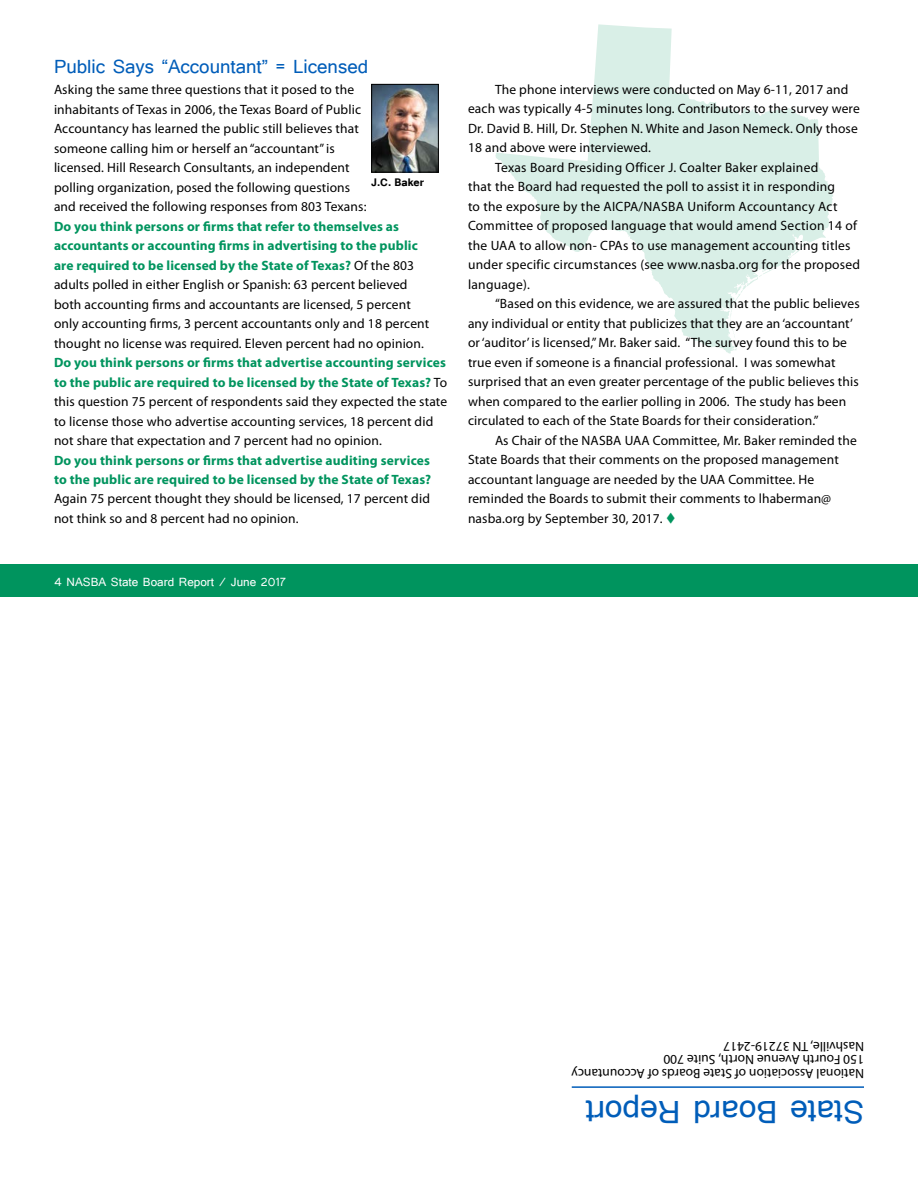
<style>
.page{position:relative;width:918px;height:1188px;background:#fff}
.page>*{position:absolute;margin:0;border:0;box-sizing:border-box;transform-origin:0 0}
.t1{font:40.5px "Tunga";color:#005db9}
.t2{font:24px "Tunga";color:#005db9}
.t3{font:15px "Tunga";color:#fff}
.t4{font:13.5px/19.5px "Myriad Pro";letter-spacing:.01em;color:#000}
.t5{font:700 13.5px/19.5px "Myriad Pro";letter-spacing:.01em;color:#00945e}
.t6{font:700 13.5px "Tunga";color:#000}
.s1{font-weight:700;color:#00945e}
.s2{color:#00945e}
</style>
<div class="page">
<svg style="left:495px;top:24px;width:338px;height:330px"></svg>
<svg style="left:792px;top:248px;width:10px;height:8px"></svg>
<div style="left:0;top:564px;width:918px;height:33px;background:#00945e"></div>
<hr style="left:572px;top:1086px;width:292px;height:2px;background:#005db9">
<img style="left:373px;top:86px;width:64px;height:85px">
<div style="left:371px;top:84px;width:68px;height:89px;border:1px solid #000"></div>
<h2 class="t2" style="left:54px;top:51px;width:316px">Public Says “Accountant” = Licensed</h2>
<p class="t4" style="left:54px;top:80px;width:314px">Asking the same three questions that it posed to the inhabitants of Texas in 2006, the Texas Board of Public Accountancy has learned the public still believes that someone calling him or herself an “accountant” is licensed. Hill Research Consultants, an independent polling organization, posed the following questions and received the following responses from 803 Texans:</p>
<p class="t4" style="left:54px;top:216px;width:377px"><span class="s1">Do you think persons or firms that refer to themselves as accountants or accounting firms in advertising to the public are required to be licensed by the State of Texas?</span> Of the 803 adults polled in either English or Spanish: 63 percent believed both accounting firms and accountants are licensed, 5 percent only accounting firms, 3 percent accountants only and 18 percent thought no license was required. Eleven percent had no opinion.</p>
<p class="t4" style="left:54px;top:353px;width:395px"><span class="s1">Do you think persons or firms that advertise accounting services to the public are required to be licensed by the State of Texas?</span> To this question 75 percent of respondents said they expected the state to license those who advertise accounting services, 18 percent did not share that expectation and 7 percent had no opinion.</p>
<p class="t5" style="left:54px;top:450px;width:379px">Do you think persons or firms that advertise auditing services to the public are required to be licensed by the State of Texas?</p>
<p class="t4" style="left:54px;top:489px;width:377px">Again 75 percent thought they should be licensed, 17 percent did not think so and 8 percent had no opinion.</p>
<p class="t6" style="left:371px;top:174px;width:54px">J.C. Baker</p>
<p class="t3" style="left:54px;top:572px;width:233px">4 NASBA State Board Report / June 2017</p>
<p class="t4" style="left:495px;top:80px;width:355px">The phone interviews were conducted on May 6-11, 2017 and</p>
<p class="t4" style="left:468px;top:99px;width:393px">each was typically 4-5 minutes long. Contributors to the survey were</p>
<p class="t4" style="left:468px;top:118px;width:391px">Dr. David B. Hill, Dr. Stephen N. White and Jason Nemeck. Only those</p>
<p class="t4" style="left:468px;top:138px;width:184px">18 and above were interviewed.</p>
<p class="t4" style="left:495px;top:157px;width:325px">Texas Board Presiding Officer J. Coalter Baker explained</p>
<p class="t4" style="left:468px;top:177px;width:369px">that the Board had requested the poll to assist it in responding</p>
<p class="t4" style="left:468px;top:196px;width:371px">to the exposure by the AICPA/NASBA Uniform Accountancy Act</p>
<p class="t4" style="left:468px;top:216px;width:391px">Committee of proposed language that would amend Section 14 of</p>
<p class="t4" style="left:468px;top:235px;width:384px">the UAA to allow non- CPAs to use management accounting titles</p>
<p class="t4" style="left:468px;top:255px;width:394px">under specific circumstances (see www.nasba.org for the proposed</p>
<p class="t4" style="left:468px;top:274px;width:64px">language).</p>
<p class="t4" style="left:495px;top:294px;width:366px">“Based on this evidence, we are assured that the public believes</p>
<p class="t4" style="left:468px;top:313px;width:386px">any individual or entity that publicizes that they are an ‘accountant’</p>
<p class="t4" style="left:468px;top:333px;width:380px">or ‘auditor’ is licensed,” Mr. Baker said. “The survey found this to be</p>
<p class="t4" style="left:468px;top:352px;width:369px">true even if someone is a financial professional. I was somewhat</p>
<p class="t4" style="left:468px;top:372px;width:392px">surprised that an even greater percentage of the public believes this</p>
<p class="t4" style="left:468px;top:391px;width:380px">when compared to the earlier polling in 2006. The study has been</p>
<p class="t4" style="left:468px;top:411px;width:352px">circulated to each of the State Boards for their consideration.”</p>
<p class="t4" style="left:495px;top:430px;width:363px">As Chair of the NASBA UAA Committee, Mr. Baker reminded the</p>
<p class="t4" style="left:468px;top:450px;width:372px">State Boards that their comments on the proposed management</p>
<p class="t4" style="left:468px;top:469px;width:348px">accountant language are needed by the UAA Committee. He</p>
<p class="t4" style="left:468px;top:489px;width:365px">reminded the Boards to submit their comments to lhaberman@</p>
<p class="t4" style="left:468px;top:508px;width:209px">nasba.org by September 30, 2017. <span class="s2">▼</span></p>
<p class="t4" style="left:864px;top:1080px;width:294px;line-height:13.5px;rotate:-180deg">National Association of State Boards of Accountancy<br>150 Fourth Avenue North, Suite 700<br>Nashville, TN 37219-2417</p>
<h1 class="t1" style="left:864px;top:1139px;width:280px;rotate:-180deg">State Board Report</h1>
</div>
